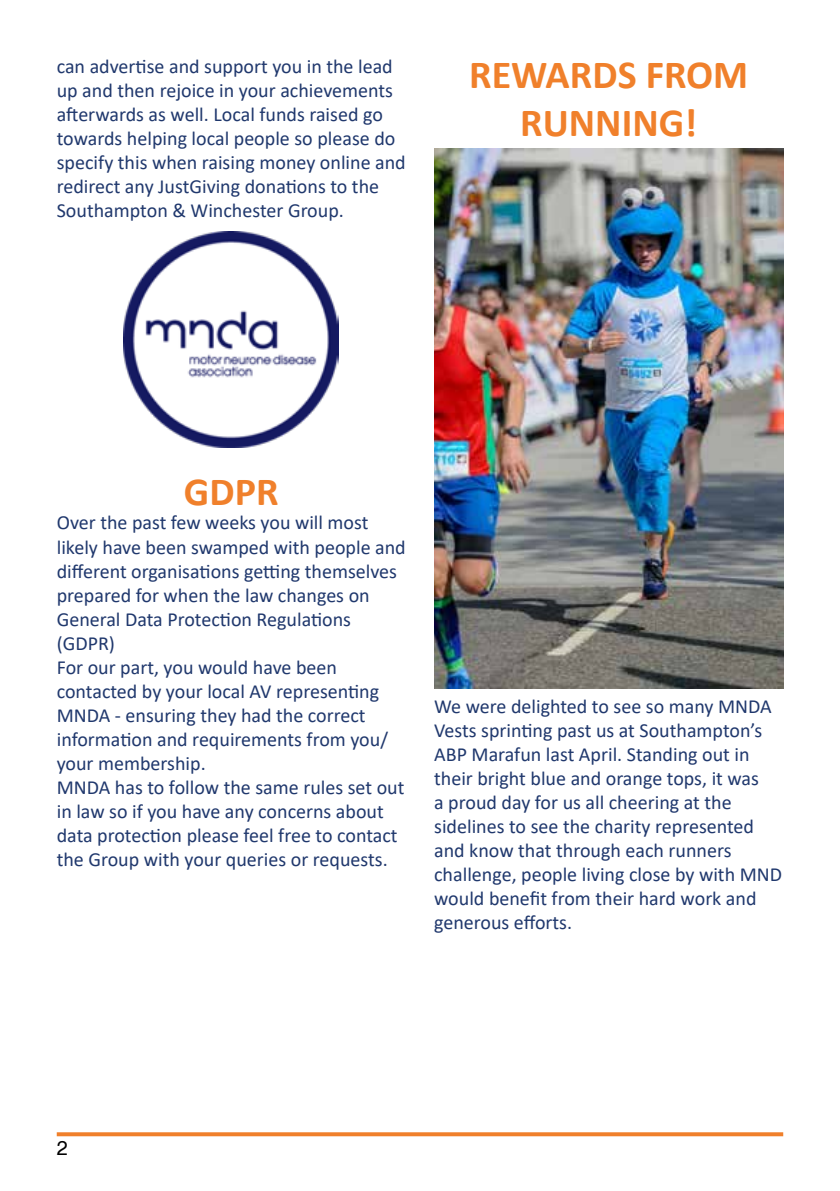
<style>
.page{position:relative;width:840px;height:1191px;background:#fff}
.page>*{position:absolute;margin:0;border:0;box-sizing:border-box;transform-origin:0 0}
.t1{font:700 40px/48px "Calibri";color:#f0802b;text-align:center}
.t2{font:20px/24px "Calibri";color:#20386d}
.t3{font:20px "Helvetica";color:#000}
</style>
<div class="page">
<svg style="left:57px;top:1132px;width:725px;height:4px;fill:#f0802b"></svg>
<img style="left:124px;top:232px;width:215px;height:215px">
<img style="left:434px;top:148px;width:348px;height:540px">
<p class="t2" style="left:57px;top:54px;width:350px">can advertise and support you in the lead up and then rejoice in your achievements afterwards as well. Local funds raised go towards helping local people so please do specify this when raising money online and redirect any JustGiving donations to the Southampton &amp; Winchester Group.</p>
<h1 class="t1" style="left:469px;top:51px;width:280px">REWARDS FROM<br>RUNNING!</h1>
<h1 class="t1" style="left:184px;top:468px;width:96px">GDPR</h1>
<p class="t2" style="left:57px;top:510px;width:350px">Over the past few weeks you will most likely have been swamped with people and different organisations getting themselves prepared for when the law changes on General Data Protection Regulations (GDPR)<br>For our part, you would have been contacted by your local AV representing MNDA - ensuring they had the correct information and requirements from you/ your membership.<br>MNDA has to follow the same rules set out in law so if you have any concerns about data protection please feel free to contact the Group with your queries or requests.</p>
<p class="t2" style="left:434px;top:693px;width:349px">We were delighted to see so many MNDA Vests sprinting past us at Southampton’s ABP Marafun last April. Standing out in their bright blue and orange tops, it was<br>a proud day for us all cheering at the sidelines to see the charity represented and know that through each runners challenge, people living close by with MND would benefit from their hard work and generous efforts.</p>
<p class="t3" style="left:57px;top:1135px;width:13px">2</p>
</div>
